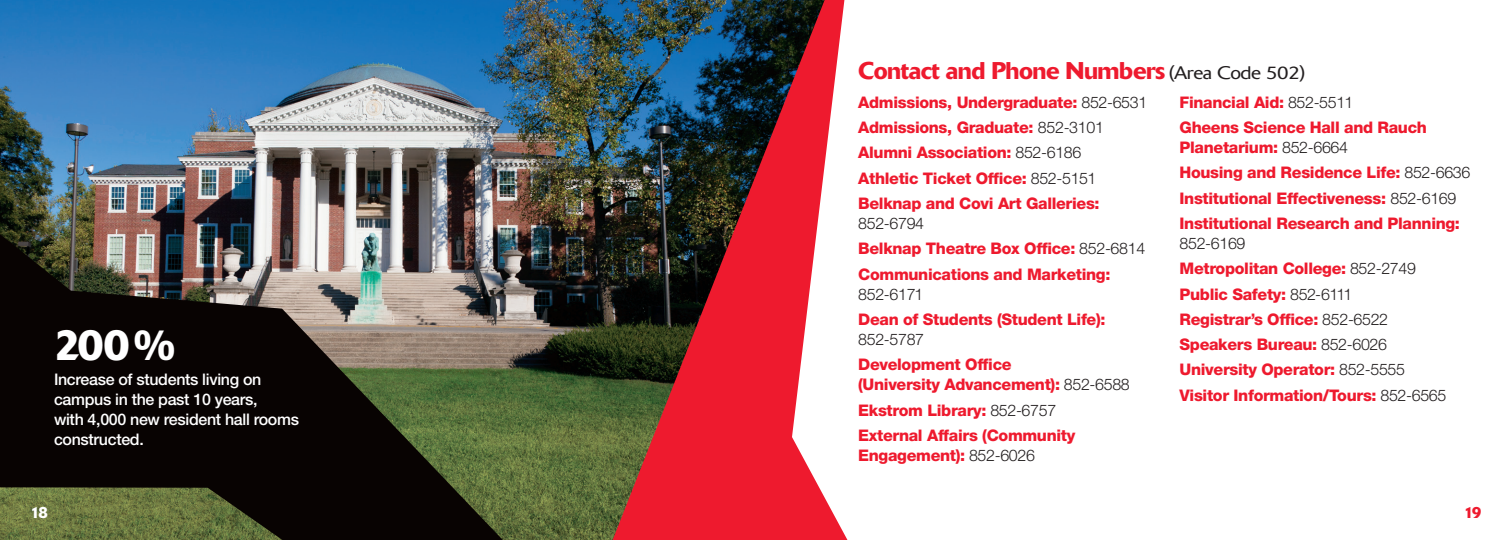
<style>
.page{position:relative;width:1512px;height:540px;background:#fff}
.page>*{position:absolute;margin:0;border:0;box-sizing:border-box;transform-origin:0 0}
.t1{font:500 43.2px "Delta";color:#fff}
.t2{font:500 24px "Delta";letter-spacing:-.02em;color:#ee1a2e}
.t3{font:800 16px/25.4px "Helvetica Neue LT Std";letter-spacing:-.02em;color:#ee1a2e}
.t4{font:500 16px/20px "Helvetica Neue LT Std";letter-spacing:-.02em;color:#fff}
.t5{font:300 16px "Helvetica Neue LT Std";letter-spacing:-.02em;color:#231f20}
.t6{font:500 16px "Delta";color:#ee1a2e}
.t7{font:500 16px "Delta";color:#fff}
.s1{font-weight:300;font-size:18px;color:#231f20}
.s2{font-weight:300;color:#231f20}
</style>
<div class="page">
<svg style="left:825px;top:0;width:22px;height:540px"></svg>
<img style="left:0;top:0;width:825px;height:540px">
<img style="left:0;top:234px;width:503px;height:306px">
<h1 class="t1" style="left:54px;top:318px;width:123px">200%</h1>
<p class="t4" style="left:54px;top:370px;width:246px">Increase of students living on campus in the past 10 years,<br>with 4,000 new resident hall rooms constructed.</p>
<p class="t7" style="left:30px;top:503px;width:20px">18</p>
<h2 class="t2" style="left:858px;top:56px;width:448px">Contact and Phone Numbers <span class="s1">(Area Code 502)</span></h2>
<p class="t3" style="left:858px;top:89px;width:291px">Admissions, Undergraduate: <span class="s2">852-6531<br></span>Admissions, Graduate: <span class="s2">852-3101<br></span>Alumni Association: <span class="s2">852-6186<br></span>Athletic Ticket Office: <span class="s2">852-5151<br></span>Belknap and Covi Art Galleries:</p>
<p class="t3" style="left:858px;top:210px;width:289px"><span class="s2">852-6794<br></span>Belknap Theatre Box Office: <span class="s2">852-6814<br></span>Communications and Marketing:</p>
<p class="t5" style="left:858px;top:284px;width:67px">852-6171</p>
<p class="t3" style="left:858px;top:306px;width:249px">Dean of Students (Student Life):</p>
<p class="t5" style="left:858px;top:329px;width:67px">852-5787</p>
<p class="t3" style="left:858px;top:354px;width:273px;line-height:20px">Development Office<br>(University Advancement): <span class="s2">852-6588</span></p>
<p class="t3" style="left:858px;top:397px;width:219px">Ekstrom Library: <span class="s2">852-6757<br></span>External Affairs (Community</p>
<p class="t3" style="left:858px;top:442px;width:178px">Engagement): <span class="s2">852-6026</span></p>
<p class="t3" style="left:1180px;top:89px;width:249px">Financial Aid: <span class="s2">852-5511<br></span>Gheens Science Hall and Rauch</p>
<p class="t3" style="left:1180px;top:134px;width:292px">Planetarium: <span class="s2">852-6664<br></span>Housing and Residence Life: <span class="s2">852-6636<br></span>Institutional Effectiveness: <span class="s2">852-6169<br></span>Institutional Research and Planning:</p>
<p class="t3" style="left:1180px;top:230px;width:268px"><span class="s2">852-6169<br></span>Metropolitan College: <span class="s2">852-2749<br></span>Public Safety: <span class="s2">852-6111<br></span>Registrar’s Office: <span class="s2">852-6522<br></span>Speakers Bureau: <span class="s2">852-6026<br></span>University Operator: <span class="s2">852-5555<br></span>Visitor Information/Tours: <span class="s2">852-6565</span></p>
<p class="t6" style="left:1464px;top:503px;width:20px">19</p>
</div>
